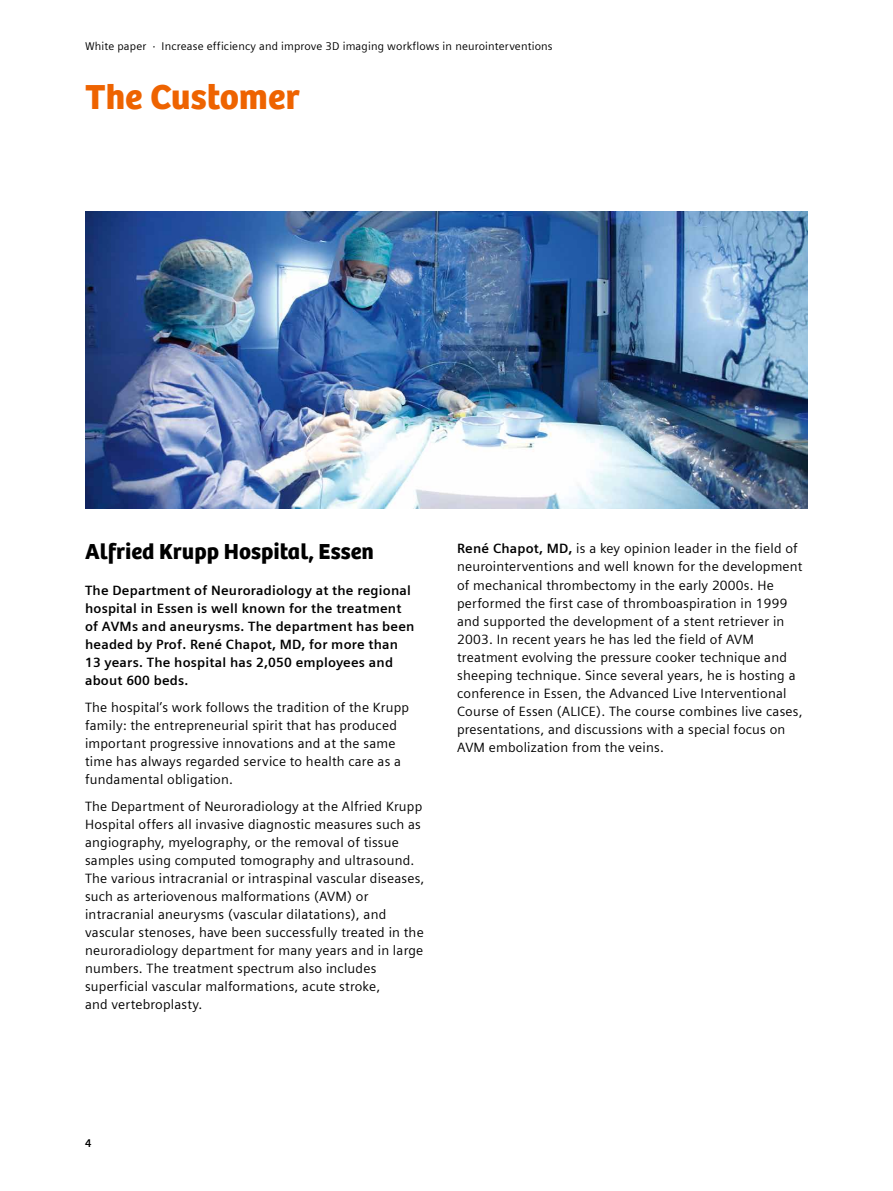
<style>
.page{position:relative;width:893px;height:1191px;background:#fff}
.page>*{position:absolute;margin:0;border:0;box-sizing:border-box;transform-origin:0 0}
.t1{font:36px "SH Bree Headline Regular";color:#ee6300}
.t2{font:22.5px "SH Bree Headline Regular";color:#000}
.t3{font:13.5px/18px "Siemens Sans";letter-spacing:.015em;color:#000}
.t4{font:700 13.5px/18px "Siemens Sans";letter-spacing:.015em;color:#000}
.t5{font:11.25px "Siemens Sans";letter-spacing:.015em;color:#000}
.t6{font:700 11.25px "Siemens Sans";color:#000}
.s1{font-weight:700}
</style>
<div class="page">
<img style="left:85px;top:211px;width:723px;height:297px">
<p class="t5" style="left:85px;top:38px;width:469px">White paper · Increase efficiency and improve 3D imaging workflows in neurointerventions</p>
<h1 class="t1" style="left:85px;top:69px;width:216px">The Customer</h1>
<h2 class="t2" style="left:85px;top:534px;width:290px">Alfried Krupp Hospital, Essen</h2>
<p class="t4" style="left:85px;top:581px;width:331px">The Department of Neuroradiology at the regional hospital in Essen is well known for the treatment of AVMs and aneurysms. The department has been headed by Prof. René Chapot, MD, for more than 13 years. The hospital has 2,050 employees and about 600 beds.</p>
<p class="t3" style="left:85px;top:697px;width:326px">The hospital’s work follows the tradition of the Krupp family: the entrepreneurial spirit that has produced important progressive innovations and at the same time has always regarded service to health care as a fundamental obligation.</p>
<p class="t3" style="left:85px;top:796px;width:341px">The Department of Neuroradiology at the Alfried Krupp Hospital offers all invasive diagnostic measures such as angiography, myelography, or the removal of tissue samples using computed tomography and ultrasound.<br>The various intracranial or intraspinal vascular diseases, such as arteriovenous malformations (AVM) or intracranial aneurysms (vascular dilatations), and vascular stenoses, have been successfully treated in the neuroradiology department for many years and in large numbers. The treatment spectrum also includes superficial vascular malformations, acute stroke,<br>and vertebroplasty.</p>
<p class="t3" style="left:457px;top:539px;width:347px"><span class="s1">René Chapot, MD,</span> is a key opinion leader in the field of neurointerventions and well known for the development of mechanical thrombectomy in the early 2000s. He performed the first case of thromboaspiration in 1999 and supported the development of a stent retriever in 2003. In recent years he has led the field of AVM treatment evolving the pressure cooker technique and sheeping technique. Since several years, he is hosting a conference in Essen, the Advanced Live Interventional Course of Essen (ALICE). The course combines live cases, presentations, and discussions with a special focus on AVM embolization from the veins.</p>
<p class="t6" style="left:85px;top:1135px;width:8px">4</p>
</div>
